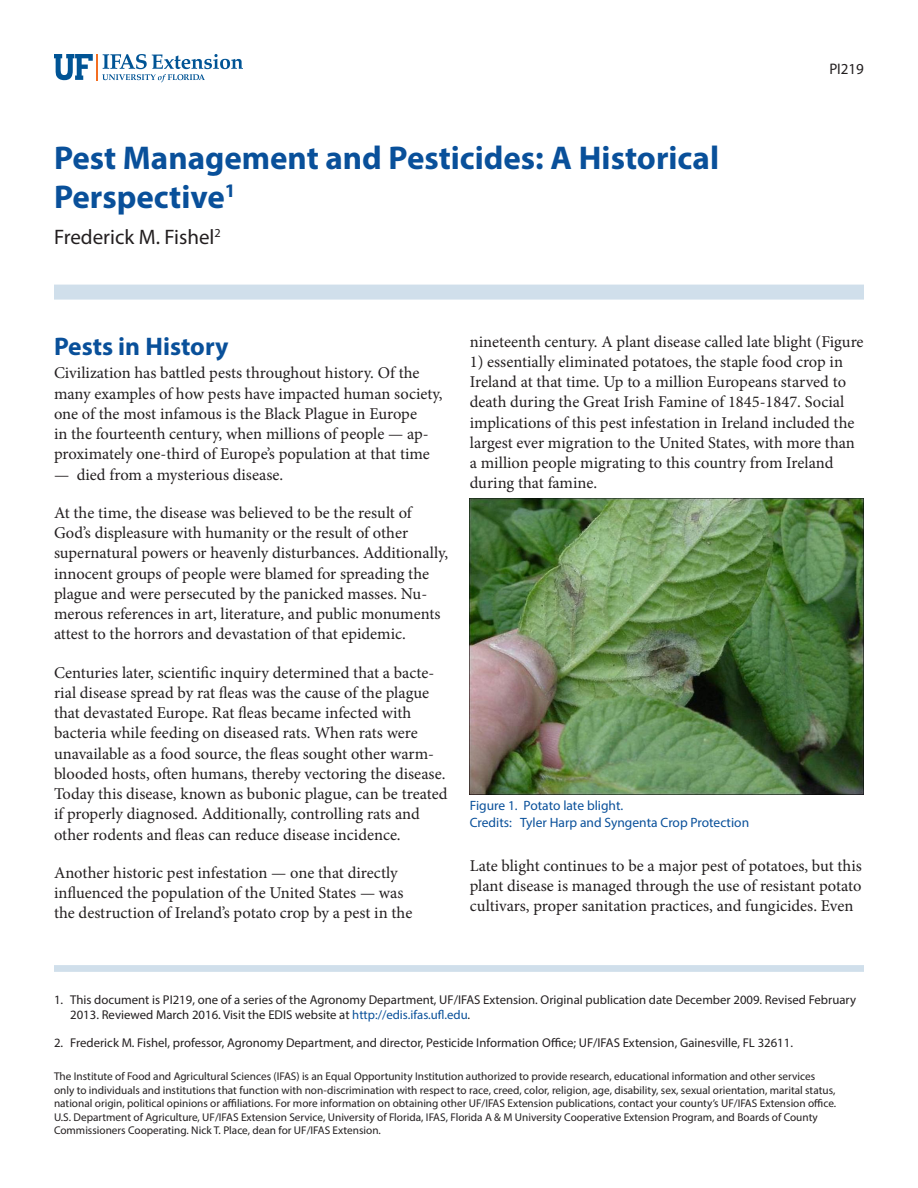
<style>
.page{position:relative;width:918px;height:1188px;background:#fff}
.page>*{position:absolute;margin:0;border:0;box-sizing:border-box;transform-origin:0 0}
.TitleRegular{font:700 33px/39.6px "Myriad Pro";color:#09509a}
.SectionHeading0{font:700 25.5px "Myriad Pro";color:#09509a}
.Author{font:21px "Myriad Pro";color:#231f20}
.Paragraph{font:16.5px/20.2px "Minion Pro";color:#231f20}
.PubNumber{font:15.3px "Myriad Pro";color:#231f20}
.FigureCaption{font:13.5px "Myriad Pro";color:#09509a}
.t1{font:12.75px/15.3px "Myriad Pro";color:#231f20}
.Disclaimer{font:11.25px/13.5px "Myriad Pro";color:#231f20}
.s1{color:#09509a}
</style>
<div class="page">
<svg style="left:54px;top:54px;width:189px;height:28px"></svg>
<div style="left:54px;top:285px;width:810px;height:15px;background:#d0dfeb"></div>
<div style="left:54px;top:965px;width:810px;height:7px;background:#d0dfeb"></div>
<img style="left:470px;top:499px;width:394px;height:296px">
<p class="TitleRegular" style="left:54px;top:137px;width:667px">Pest Management and Pesticides: A Historical<br>Perspective<sup>1</sup></p>
<p class="Author" style="left:54px;top:224px;width:168px">Frederick M. Fishel<sup>2</sup></p>
<p class="PubNumber" style="left:829px;top:60px;width:36px">PI219</p>
<p class="SectionHeading0" style="left:54px;top:330px;width:176px">Pests in History</p>
<p class="Paragraph" style="left:54px;top:363px;width:390px">Civilization has battled pests throughout history. Of the many examples of how pests have impacted human society, one of the most infamous is the Black Plague in Europe<br>in the fourteenth century, when millions of people — ap&shy;proximately one-third of Europe’s population at that time</p>
<p class="Paragraph" style="left:54px;top:464px;width:231px">— died from a mysterious disease.</p>
<p class="Paragraph" style="left:54px;top:502px;width:396px">At the time, the disease was believed to be the result of God’s displeasure with humanity or the result of other supernatural powers or heavenly disturbances. Additionally, innocent groups of people were blamed for spreading the plague and were persecuted by the panicked masses. Nu&shy;merous references in art, literature, and public monuments attest to the horrors and devastation of that epidemic.</p>
<p class="Paragraph" style="left:54px;top:662px;width:395px">Centuries later, scientific inquiry determined that a bacte&shy;rial disease spread by rat fleas was the cause of the plague that devastated Europe. Rat fleas became infected with bacteria while feeding on diseased rats. When rats were unavailable as a food source, the fleas sought other warm&shy;blooded hosts, often humans, thereby vectoring the disease.<br>Today this disease, known as bubonic plague, can be treated if properly diagnosed. Additionally, controlling rats and other rodents and fleas can reduce disease incidence.</p>
<p class="Paragraph" style="left:54px;top:862px;width:360px">Another historic pest infestation — one that directly influenced the population of the United States — was the destruction of Ireland’s potato crop by a pest in the</p>
<p class="Paragraph" style="left:470px;top:331px;width:395px">nineteenth century. A plant disease called late blight (Figure</p>
<p class="Paragraph" style="left:470px;top:351px;width:387px">1) essentially eliminated potatoes, the staple food crop in Ireland at that time. Up to a million Europeans starved to death during the Great Irish Famine of 1845-1847. Social implications of this pest infestation in Ireland included the largest ever migration to the United States, with more than a million people migrating to this country from Ireland during that famine.</p>
<p class="FigureCaption" style="left:470px;top:797px;width:155px">Figure 1. Potato late blight.</p>
<p class="FigureCaption" style="left:470px;top:814px;width:281px">Credits: Tyler Harp and Syngenta Crop Protection</p>
<p class="Paragraph" style="left:470px;top:855px;width:394px;text-align:justify">Late blight continues to be a major pest of potatoes, but this plant disease is managed through the use of resistant potato cultivars, proper sanitation practices, and fungicides. Even</p>
<p class="t1" style="left:70px;top:992px;width:787px;text-indent:-16px">1. This document is PI219, one of a series of the Agronomy Department, UF/IFAS Extension. Original publication date December 2009. Revised February<br>2013. Reviewed March 2016. Visit the EDIS website at <span class="s1">http://edis.ifas.ufl.edu</span>.</p>
<p class="t1" style="left:54px;top:1035px;width:741px">2. Frederick M. Fishel, professor, Agronomy Department, and director, Pesticide Information Office; UF/IFAS Extension, Gainesville, FL 32611.</p>
<p class="Disclaimer" style="left:54px;top:1069px;width:784px">The Institute of Food and Agricultural Sciences (IFAS) is an Equal Opportunity Institution authorized to provide research, educational information and other services only to individuals and institutions that function with non-discrimination with respect to race, creed, color, religion, age, disability, sex, sexual orientation, marital status, national origin, political opinions or affiliations. For more information on obtaining other UF/IFAS Extension publications, contact your county’s UF/IFAS Extension office.<br>U.S. Department of Agriculture, UF/IFAS Extension Service, University of Florida, IFAS, Florida A &amp; M University Cooperative Extension Program, and Boards of County Commissioners Cooperating. Nick T. Place, dean for UF/IFAS Extension.</p>
</div>
